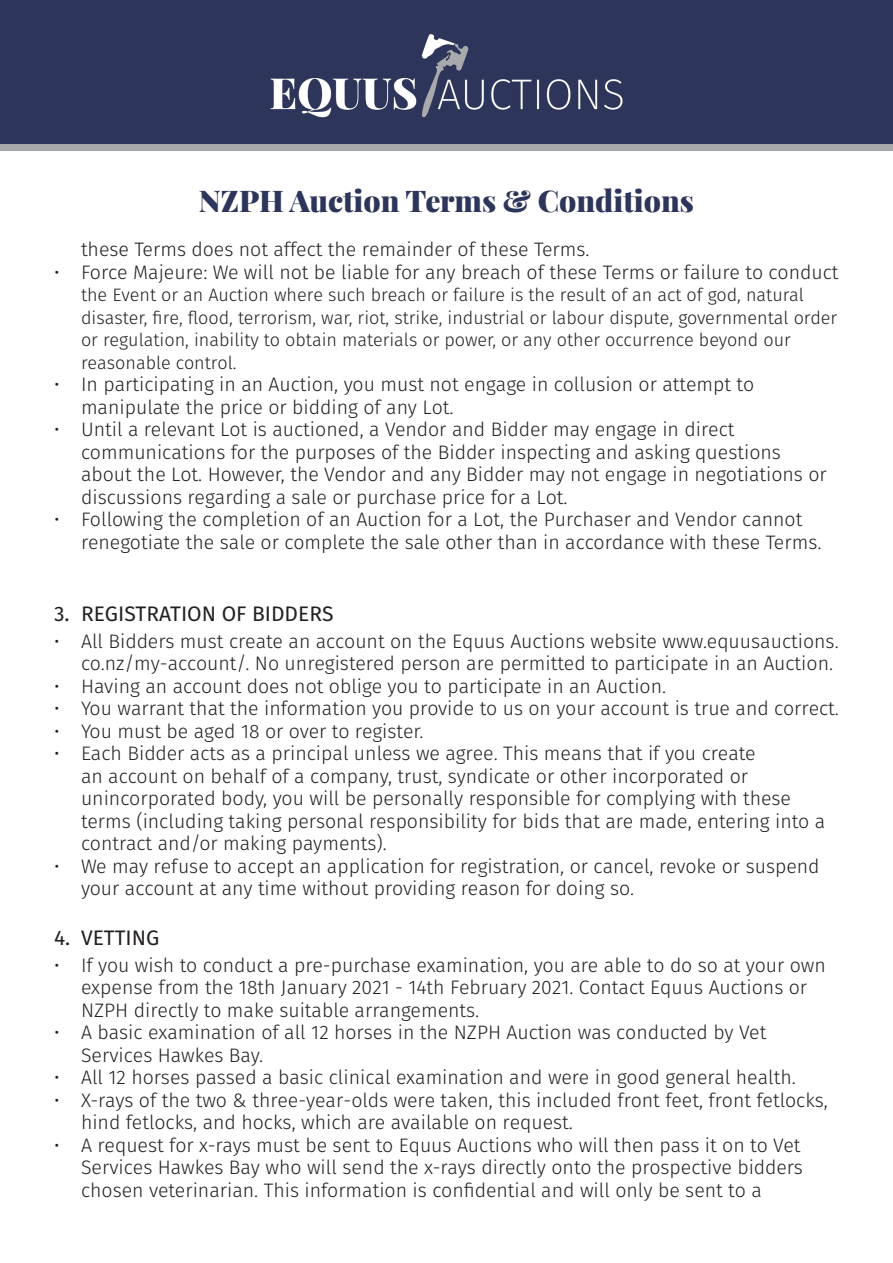
<style>
.page{position:relative;width:893px;height:1263px;background:#fff}
.page>*{position:absolute;margin:0;border:0;box-sizing:border-box;transform-origin:0 0}
.t1{font:900 30px "Playfair Display";color:#2d365a}
.t2{font:21px "Fira Sans";color:#231f20}
.t3{font:300 19.5px/22.5px "Fira Sans";color:#231f20}
.t4{font:300 18px/22.5px "Fira Sans";color:#231f20}
</style>
<div class="page">
<div style="left:0;top:0;width:893px;height:144px;background:#2d365a"></div>
<div style="left:0;top:144px;width:893px;height:6px;background:#a7a9ac"></div>
<img style="left:270px;top:34px;width:353px;height:84px">
<p class="t1" style="left:199px;top:177px;width:497px">NZPH Auction Terms &amp; Conditions</p>
<p class="t3" style="left:81px;top:238px;width:510px">these Terms does not affect the remainder of these Terms.</p>
<p class="t3" style="left:54px;top:260px;width:786px">• Force Majeure: We will not be liable for any breach of these Terms or failure to conduct</p>
<p class="t4" style="left:81px;top:283px;width:758px">the Event or an Auction where such breach or failure is the result of an act of god, natural disaster, fire, flood, terrorism, war, riot, strike, industrial or labour dispute, governmental order or regulation, inability to obtain materials or power, or any other occurrence beyond our reasonable control.</p>
<p class="t3" style="left:81px;top:373px;width:675px;text-indent:-27px">• In participating in an Auction, you must not engage in collusion or attempt to manipulate the price or bidding of any Lot.</p>
<p class="t3" style="left:81px;top:418px;width:747px;text-indent:-27px">• Until a relevant Lot is auctioned, a Vendor and Bidder may engage in direct communications for the purposes of the Bidder inspecting and asking questions about the Lot. However, the Vendor and any Bidder may not engage in negotiations or discussions regarding a sale or purchase price for a Lot.</p>
<p class="t3" style="left:81px;top:508px;width:742px;text-indent:-27px">• Following the completion of an Auction for a Lot, the Purchaser and Vendor cannot renegotiate the sale or complete the sale other than in accordance with these Terms.</p>
<p class="t2" style="left:54px;top:598px;width:281px">3. REGISTRATION OF BIDDERS</p>
<p class="t3" style="left:54px;top:629px;width:786px;text-align:right">• All Bidders must create an account on the Equus Auctions website www.equusauctions. co.nz/my-account/. No unregistered person are permitted to participate in an Auction.</p>
<p class="t3" style="left:54px;top:674px;width:614px">• Having an account does not oblige you to participate in an Auction.</p>
<p class="t3" style="left:54px;top:697px;width:786px">• You warrant that the information you provide to us on your account is true and correct.</p>
<p class="t3" style="left:54px;top:719px;width:371px">• You must be aged 18 or over to register.</p>
<p class="t3" style="left:81px;top:742px;width:746px;text-indent:-27px">• Each Bidder acts as a principal unless we agree. This means that if you create<br>an account on behalf of a company, trust, syndicate or other incorporated or unincorporated body, you will be personally responsible for complying with these terms (including taking personal responsibility for bids that are made, entering into a contract and/or making payments).</p>
<p class="t3" style="left:81px;top:854px;width:740px;text-indent:-27px">• We may refuse to accept an application for registration, or cancel, revoke or suspend your account at any time without providing reason for doing so.</p>
<p class="t2" style="left:54px;top:922px;width:107px">4. VETTING</p>
<p class="t3" style="left:81px;top:953px;width:746px;text-indent:-27px">• If you wish to conduct a pre-purchase examination, you are able to do so at your own expense from the 18th January 2021 - 14th February 2021. Contact Equus Auctions or<br>NZPH directly to make suitable arrangements.</p>
<p class="t3" style="left:81px;top:1021px;width:687px;text-indent:-27px">• A basic examination of all 12 horses in the NZPH Auction was conducted by Vet<br>Services Hawkes Bay.</p>
<p class="t3" style="left:54px;top:1066px;width:743px">• All 12 horses passed a basic clinical examination and were in good general health.</p>
<p class="t3" style="left:81px;top:1088px;width:748px;text-indent:-27px">• X-rays of the two &amp; three-year-olds were taken, this included front feet, front fetlocks, hind fetlocks, and hocks, which are available on request.</p>
<p class="t3" style="left:81px;top:1133px;width:723px;text-indent:-27px">• A request for x-rays must be sent to Equus Auctions who will then pass it on to Vet<br>Services Hawkes Bay who will send the x-rays directly onto the prospective bidders chosen veterinarian. This information is confidential and will only be sent to a</p>
</div>
